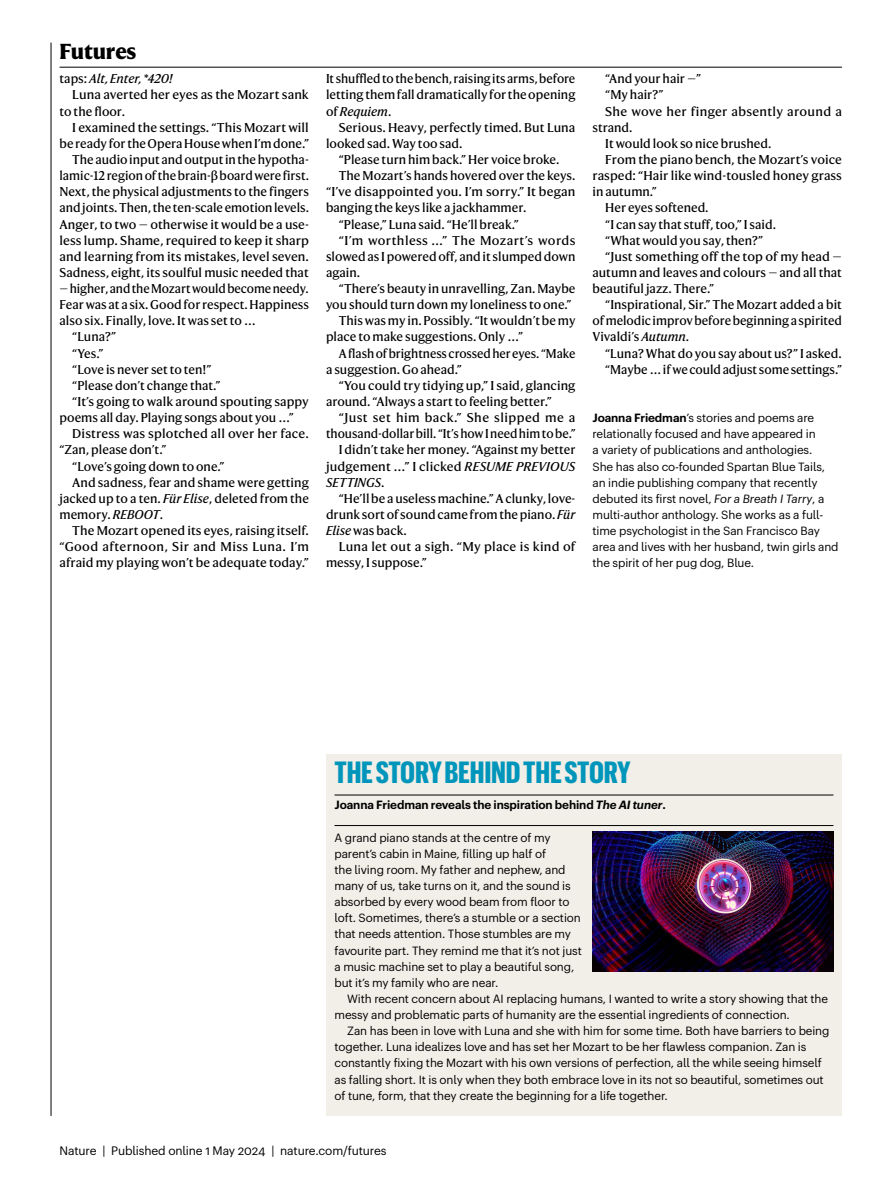
<style>
.page{position:relative;width:893px;height:1187px;background:#fff}
.page>*{position:absolute;margin:0;border:0;box-sizing:border-box;transform-origin:0 0}
.t1{font:700 30px "Graphik X Cond";letter-spacing:-.005em;color:#0095bb}
.t2{font:800 21px "Harding";letter-spacing:-.01em;color:#000}
.t3{font:12.3px/16.2px "Harding Text";color:#000;text-align:justify}
.t4{font:12.3px "Harding Text";letter-spacing:.025em;color:#000}
.t5{font:12.3px "Harding Text";letter-spacing:.03em;color:#000}
.t6{font:12.3px "Harding Text";letter-spacing:.035em;color:#000}
.t7{font:italic 12.3px "Harding Text";color:#000}
.t8{font:12px "Graphik Naturel";letter-spacing:-.01em;color:#000}
.t9{font:11.7px/16px "Graphik Naturel";letter-spacing:-.01em;color:#000}
.t10{font:600 11.7px "Graphik Naturel";letter-spacing:-.01em;color:#000}
.s1{font-style:normal}
.s2{font-style:italic}
.s3{font-weight:600}
</style>
<div class="page">
<div style="left:326px;top:754px;width:516px;height:361px;background:#f1efe7"></div>
<hr style="left:334px;top:794px;width:499px;height:1px;background:#000">
<hr style="left:334px;top:825px;width:499px;height:1px;background:#000">
<img style="left:592px;top:831px;width:241px;height:140px">
<hr style="left:51px;top:43px;width:1px;height:1072px;background:#000">
<hr style="left:60px;top:67px;width:782px;height:1px;background:#000">
<h2 class="t2" style="left:60px;top:39px;width:78px">Futures</h2>
<p class="t7" style="left:60px;top:71px;width:115px"><span class="s1">taps:</span> Alt, Enter, *420!</p>
<p class="t3" style="left:72px;top:87px;width:238px">Luna averted her eyes as the Mozart sank</p>
<p class="t3" style="left:60px;top:103px;width:67px">to the floor.</p>
<p class="t3" style="left:72px;top:119px;width:238px">I examined the settings. “This Mozart will</p>
<p class="t3" style="left:60px;top:135px;width:251px">be ready for the Opera House when I’m done.”</p>
<p class="t3" style="left:72px;top:152px;width:238px">The audio input and output in the hypotha-</p>
<p class="t3" style="left:60px;top:168px;width:251px">lamic-12 region of the brain-β board were first.</p>
<p class="t3" style="left:60px;top:184px;width:251px">Next, the physical adjustments to the fingers</p>
<p class="t3" style="left:60px;top:200px;width:251px">and joints. Then, the ten-scale emotion levels.</p>
<p class="t3" style="left:60px;top:216px;width:251px">Anger, to two — otherwise it would be a use-</p>
<p class="t3" style="left:60px;top:232px;width:251px">less lump. Shame, required to keep it sharp</p>
<p class="t3" style="left:60px;top:248px;width:251px">and learning from its mistakes, level seven.</p>
<p class="t3" style="left:60px;top:264px;width:251px">Sadness, eight, its soulful music needed that</p>
<p class="t3" style="left:60px;top:281px;width:251px">— higher, and the Mozart would become needy.</p>
<p class="t3" style="left:60px;top:297px;width:251px">Fear was at a six. Good for respect. Happiness</p>
<p class="t3" style="left:60px;top:313px;width:198px">also six. Finally, love. It was set to …</p>
<p class="t3" style="left:72px;top:329px;width:45px">“Luna?”</p>
<p class="t3" style="left:72px;top:345px;width:33px">“Yes.”</p>
<p class="t3" style="left:72px;top:361px;width:141px">“Love is never set to ten!”</p>
<p class="t3" style="left:72px;top:377px;width:150px">“Please don’t change that.”</p>
<p class="t3" style="left:72px;top:393px;width:238px">“It’s going to walk around spouting sappy</p>
<p class="t3" style="left:60px;top:410px;width:236px">poems all day. Playing songs about you …”</p>
<p class="t3" style="left:72px;top:426px;width:238px">Distress was splotched all over her face.</p>
<p class="t3" style="left:60px;top:442px;width:108px">“Zan, please don’t.”</p>
<p class="t3" style="left:72px;top:458px;width:154px">“Love’s going down to one.”</p>
<p class="t3" style="left:72px;top:474px;width:238px">And sadness, fear and shame were getting</p>
<p class="t3" style="left:60px;top:490px;width:251px">jacked up to a ten. <span class="s2">Für Elise</span>, deleted from the</p>
<p class="t3" style="left:60px;top:506px;width:105px">memory. <span class="s2">REBOOT</span>.</p>
<p class="t3" style="left:72px;top:522px;width:238px">The Mozart opened its eyes, raising itself.</p>
<p class="t4" style="left:60px;top:539px;width:251px">“Good afternoon, Sir and Miss Luna. I’m</p>
<p class="t3" style="left:60px;top:555px;width:251px">afraid my playing won’t be adequate today.”</p>
<p class="t3" style="left:326px;top:71px;width:251px">It shuffled to the bench, raising its arms, before letting them fall dramatically for the opening of <span class="s2">Requiem</span>.</p>
<p class="t3" style="left:326px;top:119px;width:251px;text-indent:13px">Serious. Heavy, perfectly timed. But Luna looked sad. Way too sad.</p>
<p class="t3" style="left:339px;top:152px;width:222px">“Please turn him back.” Her voice broke.</p>
<p class="t3" style="left:339px;top:168px;width:238px">The Mozart’s hands hovered over the keys.</p>
<p class="t3" style="left:326px;top:184px;width:251px">“I’ve disappointed you. I’m sorry.” It began</p>
<p class="t3" style="left:326px;top:200px;width:202px">banging the keys like a jackhammer.</p>
<p class="t3" style="left:339px;top:216px;width:182px">“Please,” Luna said. “He’ll break.”</p>
<p class="t5" style="left:339px;top:233px;width:238px">“I’m worthless …” The Mozart’s words</p>
<p class="t3" style="left:326px;top:248px;width:251px">slowed as I powered off, and it slumped down</p>
<p class="t3" style="left:326px;top:264px;width:36px">again.</p>
<p class="t3" style="left:339px;top:281px;width:238px">“There’s beauty in unravelling, Zan. Maybe</p>
<p class="t3" style="left:326px;top:297px;width:247px">you should turn down my loneliness to one.”</p>
<p class="t3" style="left:339px;top:313px;width:238px">This was my in. Possibly. “It wouldn’t be my</p>
<p class="t3" style="left:326px;top:329px;width:199px">place to make suggestions. Only …”</p>
<p class="t3" style="left:339px;top:345px;width:238px">A flash of brightness crossed her eyes. “Make</p>
<p class="t3" style="left:326px;top:361px;width:137px">a suggestion. Go ahead.”</p>
<p class="t3" style="left:339px;top:377px;width:238px">“You could try tidying up,” I said, glancing</p>
<p class="t3" style="left:326px;top:393px;width:227px">around. “Always a start to feeling better.”</p>
<p class="t6" style="left:339px;top:410px;width:238px">“Just set him back.” She slipped me a</p>
<p class="t3" style="left:326px;top:426px;width:251px">thousand-dollar bill. “It’s how I need him to be.”</p>
<p class="t3" style="left:339px;top:442px;width:238px">I didn’t take her money. “Against my better</p>
<p class="t3" style="left:326px;top:458px;width:251px">judgement …” I clicked <span class="s2">RESUME PREVIOUS</span></p>
<p class="t7" style="left:326px;top:475px;width:60px">SETTINGS<span class="s1">.</span></p>
<p class="t3" style="left:339px;top:490px;width:238px">“He’ll be a useless machine.” A clunky, love-</p>
<p class="t3" style="left:326px;top:506px;width:251px">drunk sort of sound came from the piano. <span class="s2">Für</span></p>
<p class="t3" style="left:326px;top:522px;width:82px"><span class="s2">Elise</span> was back.</p>
<p class="t3" style="left:339px;top:539px;width:238px">Luna let out a sigh. “My place is kind of</p>
<p class="t3" style="left:326px;top:555px;width:102px">messy, I suppose.”</p>
<p class="t3" style="left:605px;top:71px;width:97px">“And your hair —”</p>
<p class="t3" style="left:605px;top:87px;width:60px">“My hair?”</p>
<p class="t4" style="left:605px;top:104px;width:238px">She wove her finger absently around a</p>
<p class="t3" style="left:592px;top:119px;width:42px">strand.</p>
<p class="t3" style="left:605px;top:135px;width:168px">It would look so nice brushed.</p>
<p class="t3" style="left:605px;top:152px;width:238px">From the piano bench, the Mozart’s voice</p>
<p class="t3" style="left:592px;top:168px;width:251px">rasped: “Hair like wind-tousled honey grass</p>
<p class="t3" style="left:592px;top:184px;width:66px">in autumn.”</p>
<p class="t3" style="left:605px;top:200px;width:105px">Her eyes softened.</p>
<p class="t3" style="left:605px;top:216px;width:172px">“I can say that stuff, too,” I said.</p>
<p class="t3" style="left:605px;top:232px;width:159px">“What would you say, then?”</p>
<p class="t3" style="left:605px;top:248px;width:238px">“Just something off the top of my head —</p>
<p class="t3" style="left:592px;top:264px;width:251px">autumn and leaves and colours — and all that</p>
<p class="t3" style="left:592px;top:281px;width:123px">beautiful jazz. There.”</p>
<p class="t3" style="left:605px;top:297px;width:238px">“Inspirational, Sir.” The Mozart added a bit</p>
<p class="t3" style="left:592px;top:313px;width:251px">of melodic improv before beginning a spirited</p>
<p class="t3" style="left:592px;top:329px;width:98px">Vivaldi’s <span class="s2">Autumn</span>.</p>
<p class="t3" style="left:605px;top:345px;width:238px">“Luna? What do you say about us?” I asked.</p>
<p class="t3" style="left:605px;top:361px;width:238px">“Maybe … if we could adjust some settings.”</p>
<p class="t9" style="left:592px;top:409px;width:248px"><span class="s3">Joanna Friedman</span>’s stories and poems are relationally focused and have appeared in<br>a variety of publications and anthologies.<br>She has also co-founded Spartan Blue Tails, an indie publishing company that recently debuted its first novel, <span class="s2">For a Breath I Tarry</span>, a multi-author anthology. She works as a full&shy;time psychologist in the San Francisco Bay area and lives with her husband, twin girls and the spirit of her pug dog, Blue.</p>
<h1 class="t1" style="left:335px;top:750px;width:298px">THE STORY BEHIND THE STORY</h1>
<p class="t10" style="left:334px;top:796px;width:333px">Joanna Friedman reveals the inspiration behind <span class="s2">The AI tuner</span>.</p>
<p class="t9" style="left:334px;top:828px;width:249px">A grand piano stands at the centre of my parent’s cabin in Maine, filling up half of<br>the living room. My father and nephew, and many of us, take turns on it, and the sound is absorbed by every wood beam from floor to loft. Sometimes, there’s a stumble or a section that needs attention. Those stumbles are my favourite part. They remind me that it’s not just a music machine set to play a beautiful song, but it’s my family who are near.</p>
<p class="t9" style="left:334px;top:989px;width:495px;text-indent:13px">With recent concern about AI replacing humans, I wanted to write a story showing that the messy and problematic parts of humanity are the essential ingredients of connection.</p>
<p class="t9" style="left:334px;top:1022px;width:496px;text-indent:13px">Zan has been in love with Luna and she with him for some time. Both have barriers to being together. Luna idealizes love and has set her Mozart to be her flawless companion. Zan is constantly fixing the Mozart with his own versions of perfection, all the while seeing himself as falling short. It is only when they both embrace love in its not so beautiful, sometimes out of tune, form, that they create the beginning for a life together.</p>
<p class="t8" style="left:60px;top:1141px;width:329px">Nature | Published online 1 May 2024 | nature.com/futures</p>
</div>
